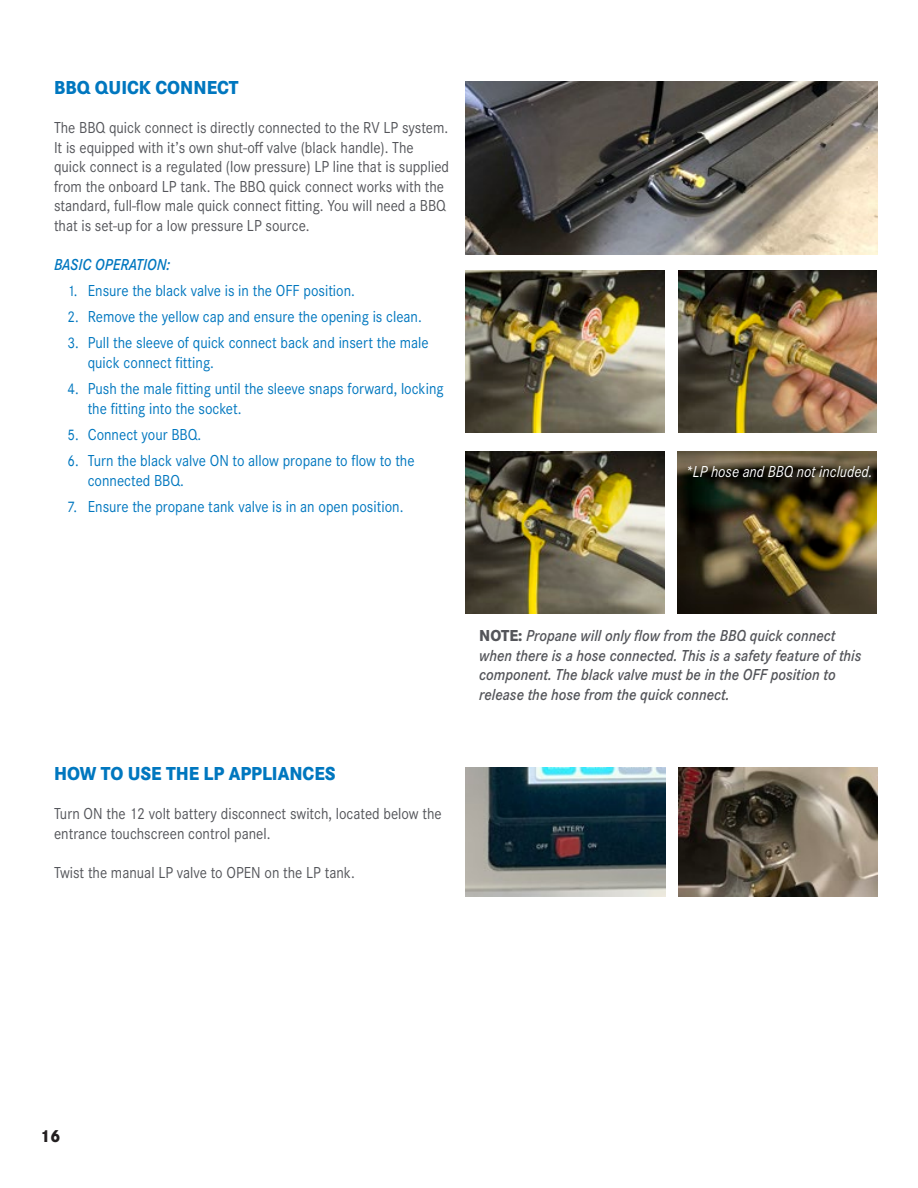
<style>
.page{position:relative;width:918px;height:1188px;background:#fff}
.page>*{position:absolute;margin:0;border:0;box-sizing:border-box;transform-origin:0 0}
.Indented_Body{font:800 19.5px "Corporate S Pro";color:#0077bf;scale:.9 1}
.t1{font:800 18px "Corporate S Pro";color:#231f20;scale:.9 1}
.Indented_Body-2{font:16.5px/19.5px "Corporate S Pro";color:#54555a;scale:.9 1}
.t2{font:16.5px/19.5px "Corporate S Pro";color:#0077bf;scale:.9 1}
.Indented_Body-3{font:italic 600 16.5px/19.5px "Corporate S Pro";color:#54555a;scale:.9 1}
.Indented_Body-4{font:italic 16.5px "Corporate S Pro";color:#fff;scale:.9 1}
.Indented_Body-5{font:italic 600 16.5px "Corporate S Pro";color:#0077bf;scale:.9 1}
.s1{font-family:"Corporate SBQ";font-size:15px}
.s2{font-weight:800;font-style:normal}
</style>
<div class="page">
<img style="left:466px;top:81px;width:412px;height:174px">
<img style="left:466px;top:767px;width:199px;height:130px">
<img style="left:679px;top:767px;width:199px;height:130px">
<img style="left:466px;top:270px;width:199px;height:162px">
<img style="left:678px;top:270px;width:199px;height:162px">
<img style="left:466px;top:451px;width:199px;height:162px">
<img style="left:678px;top:451px;width:199px;height:162px">
<p class="Indented_Body" style="left:54px;top:72px;width:207px">BBQ QUICK CONNECT</p>
<p class="Indented_Body-2" style="left:54px;top:117px;width:441px">The BBQ quick connect is directly connected to the RV LP system.<br>It is equipped with it’s own shut-off valve (black handle). The quick connect is a regulated (low pressure) LP line that is supplied from the onboard LP tank. The BBQ quick connect works with the standard, full-flow male quick connect fitting. You will need a BBQ that is set-up for a low pressure LP source.</p>
<p class="Indented_Body-5" style="left:54px;top:252px;width:131px">BASIC OPERATION:</p>
<p class="t2" style="left:68px;top:279px;width:321px"><span class="s1">1.</span> Ensure the black valve is in the OFF position.</p>
<p class="t2" style="left:68px;top:306px;width:395px"><span class="s1">2.</span> Remove the yellow cap and ensure the opening is clean.</p>
<p class="t2" style="left:88px;top:332px;width:380px;text-indent:-20px"><span class="s1">3.</span> Pull the sleeve of quick connect back and insert the male quick connect fitting.</p>
<p class="t2" style="left:88px;top:378px;width:397px;text-indent:-20px"><span class="s1">4.</span> Push the male fitting until the sleeve snaps forward, locking the fitting into the socket.</p>
<p class="t2" style="left:68px;top:423px;width:150px"><span class="s1">5.</span> Connect your BBQ.</p>
<p class="t2" style="left:88px;top:450px;width:365px;text-indent:-20px"><span class="s1">6.</span> Turn the black valve ON to allow propane to flow to the connected BBQ.</p>
<p class="t2" style="left:68px;top:495px;width:375px"><span class="s1">7.</span> Ensure the propane tank valve is in an open position.</p>
<p class="Indented_Body-4" style="left:686px;top:460px;width:209px">*LP hose and BBQ not included.</p>
<p class="Indented_Body" style="left:54px;top:758px;width:314px">HOW TO USE THE LP APPLIANCES</p>
<p class="Indented_Body-2" style="left:54px;top:803px;width:432px">Turn ON the 12 volt battery disconnect switch, located below the entrance touchscreen control panel.</p>
<p class="Indented_Body-2" style="left:54px;top:861px;width:336px">Twist the manual LP valve to OPEN on the LP tank.</p>
<p class="Indented_Body-3" style="left:479px;top:625px;width:426px"><span class="s2">NOTE:</span> Propane will only flow from the BBQ quick connect when there is a hose connected. This is a safety feature of this component. The black valve must be in the OFF position to release the hose from the quick connect.</p>
<p class="t1" style="left:40px;top:1121px;width:24px">16</p>
</div>
